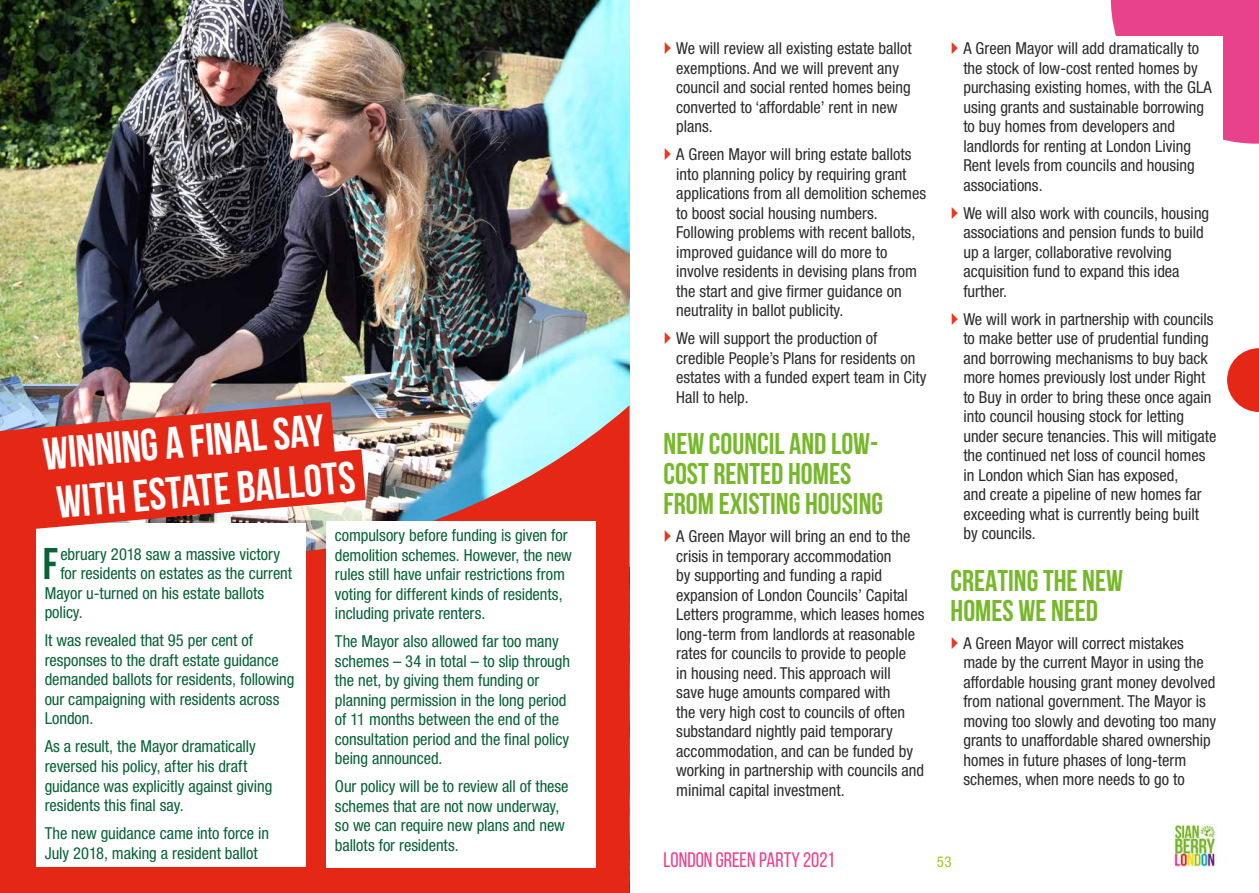
<style>
.page{position:relative;width:1259px;height:893px;background:#fff}
.page>*{position:absolute;margin:0;border:0;box-sizing:border-box;transform-origin:0 0}
.t1{font:700 45px/49.7px "Bebas Neue";color:#fff}
.t2{font:700 44.4px "Bebas Neue";color:#076237}
.t3{font:700 30px/30px "Bebas Neue";color:#76b82a}
.t4{font:21px "Bebas Neue";color:#e9428c}
.t5{font:condensed 16.5px/19.5px "Helvetica Neue LT Std";color:#2d2d2c}
.t6{font:condensed 16.5px/19.5px "Helvetica Neue LT Std";letter-spacing:-.005em;color:#076237}
.t7{font:condensed 15px "Helvetica Neue LT Std";color:#a2c617}
</style>
<div class="page">
<div style="left:1110px;top:0;width:149px;height:144px;background:#e9428c"></div>
<img style="left:1174px;top:824px;width:42px;height:43px">
<div style="left:657px;top:36px;width:565px;height:787px;background:#fff"></div>
<svg style="left:1227px;top:348px;width:32px;height:64px"></svg>
<img style="left:0;top:0;width:629px;height:405px">
<svg style="left:0;top:405px;width:629px;height:488px;background:#d15349"></svg>
<div style="left:36px;top:523px;width:269px;height:344px;background:#fff"></div>
<div style="left:326px;top:521px;width:269px;height:346px;background:#fff"></div>
<svg style="left:0;top:402px;width:366px;height:130px;background:#db4e43"></svg>
<h1 class="t1" style="left:41px;top:429px;width:310px;rotate:-5deg">WINNING A FINAL SAY<br>WITH ESTATE BALLOTS</h1>
<h2 class="t2" style="left:43px;top:540px;width:17px">F</h2>
<p class="t6" style="left:60px;top:544px;width:221px">ebruary 2018 saw a massive victory</p>
<p class="t6" style="left:60px;top:564px;width:233px">for residents on estates as the current</p>
<p class="t6" style="left:45px;top:583px;width:221px">Mayor u-turned on his estate ballots</p>
<p class="t6" style="left:45px;top:603px;width:40px">policy.</p>
<p class="t6" style="left:45px;top:631px;width:251px">It was revealed that 95 per cent of responses to the draft estate guidance demanded ballots for residents, following our campaigning with residents across<br>London.</p>
<p class="t6" style="left:45px;top:737px;width:229px">As a result, the Mayor dramatically reversed his policy, after his draft guidance was explicitly against giving residents this final say.</p>
<p class="t6" style="left:45px;top:823px;width:226px">The new guidance came into force in<br>July 2018, making a resident ballot</p>
<p class="t6" style="left:335px;top:525px;width:238px">compulsory before funding is given for demolition schemes. However, the new rules still have unfair restrictions from voting for different kinds of residents, including private renters.</p>
<p class="t6" style="left:335px;top:631px;width:236px">The Mayor also allowed far too many schemes – 34 in total – to slip through the net, by giving them funding or planning permission in the long period of 11 months between the end of the consultation period and the final policy being announced.</p>
<p class="t6" style="left:335px;top:776px;width:235px">Our policy will be to review all of these schemes that are not now underway, so we can require new plans and new ballots for residents.</p>
<p class="t5" style="left:676px;top:39px;width:237px">We will review all existing estate ballot exemptions. And we will prevent any council and social rented homes being converted to ‘affordable’ rent in new plans.</p>
<p class="t5" style="left:676px;top:145px;width:251px">A Green Mayor will bring estate ballots into planning policy by requiring grant applications from all demolition schemes to boost social housing numbers.<br>Following problems with recent ballots, improved guidance will do more to involve residents in devising plans from the start and give firmer guidance on neutrality in ballot publicity.</p>
<p class="t5" style="left:676px;top:329px;width:252px">We will support the production of credible People’s Plans for residents on estates with a funded expert team in City<br>Hall to help.</p>
<h3 class="t3" style="left:663px;top:428px;width:221px">NEW COUNCIL AND LOW-<br>COST RENTED HOMES<br>FROM EXISTING HOUSING</h3>
<p class="t5" style="left:676px;top:526px;width:250px">A Green Mayor will bring an end to the crisis in temporary accommodation<br>by supporting and funding a rapid expansion of London Councils’ Capital Letters programme, which leases homes long-term from landlords at reasonable rates for councils to provide to people<br>in housing need. This approach will<br>save huge amounts compared with<br>the very high cost to councils of often substandard nightly paid temporary accommodation, and can be funded by working in partnership with councils and minimal capital investment.</p>
<p class="t5" style="left:963px;top:39px;width:250px">A Green Mayor will add dramatically to the stock of low-cost rented homes by purchasing existing homes, with the GLA using grants and sustainable borrowing to buy homes from developers and landlords for renting at London Living Rent levels from councils and housing associations.</p>
<p class="t5" style="left:963px;top:203px;width:247px">We will also work with councils, housing associations and pension funds to build up a larger, collaborative revolving acquisition fund to expand this idea further.</p>
<p class="t5" style="left:963px;top:309px;width:255px">We will work in partnership with councils to make better use of prudential funding and borrowing mechanisms to buy back more homes previously lost under Right to Buy in order to bring these once again into council housing stock for letting under secure tenancies. This will mitigate the continued net loss of council homes in London which Sian has exposed,<br>and create a pipeline of new homes far exceeding what is currently being built by councils.</p>
<h3 class="t3" style="left:950px;top:565px;width:174px">CREATING THE NEW<br>HOMES WE NEED</h3>
<p class="t5" style="left:963px;top:633px;width:254px">A Green Mayor will correct mistakes made by the current Mayor in using the affordable housing grant money devolved from national government. The Mayor is moving too slowly and devoting too many grants to unaffordable shared ownership homes in future phases of long-term schemes, when more needs to go to</p>
<p class="t4" style="left:663px;top:848px;width:173px">LONDON GREEN PARTY 2021</p>
<p class="t7" style="left:937px;top:853px;width:16px">53</p>
</div>
